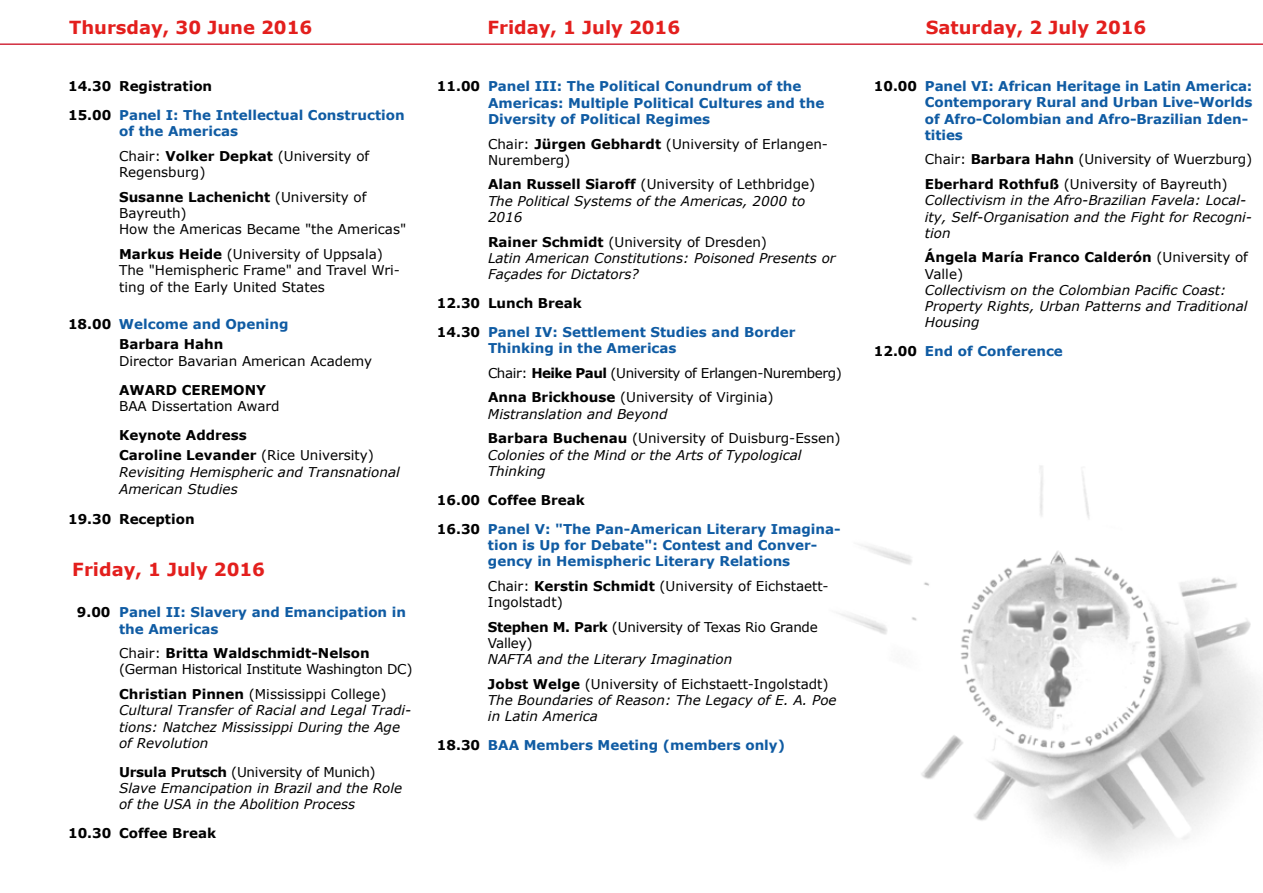
<style>
.page{position:relative;width:1263px;height:893px;background:#fff}
.page>*{position:absolute;margin:0;border:0;box-sizing:border-box;transform-origin:0 0}
.t1{font:700 18px "Verdana";color:#e31f1d}
.t2{font:italic 13.5px/16.2px "Verdana";color:#000}
.t3{font:700 13.5px/16.2px "Verdana";color:#0f5ba3}
.t4{font:13.5px/24.8px "Verdana";color:#000}
.t5{font:700 13.5px/20.4px "Verdana";color:#000}
.t6{font:13.5px/16.2px "Verdana";letter-spacing:-.02em;color:#000}
.t7{font:13.5px/24.8px "Verdana";letter-spacing:-.03em;color:#000}
.s1{color:#000}
.s2{font-weight:700;color:#0f5ba3}
.s3{font-weight:700}
.s4{font-weight:400}
.s5{font-weight:700;font-style:normal}
.s6{font-style:normal}
.s7{font-style:italic}
</style>
<div class="page">
<img style="left:838px;top:466px;width:423px;height:393px">
<hr style="left:0;top:43px;width:1263px;height:2px;background:#d22d3f">
<h1 class="t1" style="left:69px;top:15px;width:245px">Thursday, 30 June 2016</h1>
<h1 class="t1" style="left:487px;top:15px;width:194px">Friday, 1 July 2016</h1>
<h1 class="t1" style="left:926px;top:15px;width:222px">Saturday, 2 July 2016</h1>
<p class="t3" style="left:68px;top:72px;width:338px;line-height:29px"><span class="s1">14.30 Registration<br>15.00</span> Panel I: The Intellectual Construction</p>
<p class="t4" style="left:119px;top:119px;width:252px"><span class="s2">of the Americas<br></span>Chair: <span class="s3">Volker Depkat</span> (University of</p>
<p class="t4" style="left:119px;top:160px;width:249px">Regensburg)<br><span class="s3">Susanne Lachenicht</span> (University of</p>
<p class="t4" style="left:119px;top:205px;width:289px;line-height:16.2px">Bayreuth)<br>How the Americas Became "the Americas"</p>
<p class="t4" style="left:119px;top:246px;width:282px;line-height:16.2px"><span class="s3">Markus Heide</span> (University of Uppsala)<br>The "Hemispheric Frame" and Travel Wri&shy;ting of the Early United States</p>
<p class="t3" style="left:119px;top:314px;width:171px;line-height:20.4px;text-indent:-51px"><span class="s1">18.00</span> Welcome and Opening<br><span class="s1">Barbara Hahn</span></p>
<p class="t4" style="left:119px;top:348px;width:255px">Director Bavarian American Academy</p>
<p class="t5" style="left:119px;top:379px;width:148px">AWARD CEREMONY</p>
<p class="t4" style="left:119px;top:393px;width:162px">BAA Dissertation Award</p>
<p class="t5" style="left:119px;top:424px;width:256px">Keynote Address<br>Caroline Levander <span class="s4">(Rice University)</span></p>
<p class="t2" style="left:119px;top:464px;width:282px">Revisiting Hemispheric and Transnational<br>American Studies</p>
<p class="t5" style="left:68px;top:509px;width:128px">19.30 Reception</p>
<h1 class="t1" style="left:72px;top:556px;width:194px">Friday, 1 July 2016</h1>
<p class="t3" style="left:119px;top:604px;width:288px;text-indent:-42px"><span class="s1">9.00</span> Panel II: Slavery and Emancipation in the Americas</p>
<p class="t6" style="left:119px;top:645px;width:295px">Chair: <span class="s3">Britta Waldschmidt-Nelson </span>(German Historical Institute Washington DC)</p>
<p class="t2" style="left:119px;top:686px;width:294px"><span class="s5">Christian Pinnen</span> <span class="s6">(Mississippi College)<br></span>Cultural Transfer of Racial and Legal Tradi&shy;tions: Natchez Mississippi During the Age of Revolution</p>
<p class="t2" style="left:119px;top:763px;width:285px"><span class="s5">Ursula Prutsch</span> <span class="s6">(University of Munich)<br></span>Slave Emancipation in Brazil and the Role of the USA in the Abolition Process</p>
<p class="t5" style="left:68px;top:823px;width:150px">10.30 Coffee Break</p>
<p class="t3" style="left:488px;top:78px;width:338px;text-indent:-51px"><span class="s1">11.00</span> Panel III: The Political Conundrum of the<br>Americas: Multiple Political Cultures and the<br>Diversity of Political Regimes</p>
<p class="t4" style="left:488px;top:135px;width:342px;line-height:16.2px">Chair: <span class="s3">Jürgen Gebhardt</span> (University of Erlangen-<br>Nuremberg)</p>
<p class="t2" style="left:488px;top:176px;width:329px"><span class="s5">Alan Russell Siaroff</span> <span class="s6">(University of Lethbridge)<br></span>The Political Systems of the Americas, 2000 to<br>2016</p>
<p class="t2" style="left:488px;top:233px;width:349px"><span class="s5">Rainer Schmidt</span> <span class="s6">(University of Dresden)<br></span>Latin American Constitutions: Poisoned Presents or<br>Façades for Dictators?</p>
<p class="t3" style="left:437px;top:288px;width:360px;line-height:29px"><span class="s1">12.30 Lunch Break<br>14.30</span> Panel IV: Settlement Studies and Border</p>
<p class="t7" style="left:488px;top:336px;width:356px"><span class="s2">Thinking in the Americas<br></span>Chair: <span class="s3">Heike Paul</span> (University of Erlangen-Nuremberg)<br><span class="s3">Anna Brickhouse</span> (University of Virginia)</p>
<p class="t4" style="left:488px;top:401px;width:354px"><span class="s7">Mistranslation and Beyond<br></span><span class="s3">Barbara Buchenau</span> (University of Duisburg-Essen)</p>
<p class="t2" style="left:488px;top:446px;width:315px">Colonies of the Mind or the Arts of Typological<br>Thinking</p>
<p class="t3" style="left:437px;top:485px;width:405px;line-height:29px"><span class="s1">16.00 Coffee Break<br>16.30</span> Panel V: "The Pan-American Literary Imagina-</p>
<p class="t3" style="left:488px;top:537px;width:331px">tion is Up for Debate": Contest and Conver&shy;gency in Hemispheric Literary Relations</p>
<p class="t4" style="left:488px;top:578px;width:342px;line-height:16.2px">Chair: <span class="s3">Kerstin Schmidt</span> (University of Eichstaett-<br>Ingolstadt)</p>
<p class="t6" style="left:488px;top:619px;width:331px"><span class="s3">Stephen M. Park</span> (University of Texas Rio Grande<br>Valley)</p>
<p class="t4" style="left:488px;top:647px;width:342px"><span class="s7">NAFTA and the Literary Imagination<br></span><span class="s3">Jobst Welge</span> (University of Eichstaett-Ingolstadt)</p>
<p class="t2" style="left:488px;top:692px;width:350px">The Boundaries of Reason: The Legacy of E. A. Poe in Latin America</p>
<p class="t3" style="left:437px;top:737px;width:350px"><span class="s1">18.30</span> BAA Members Meeting (members only)</p>
<p class="t3" style="left:925px;top:78px;width:329px;text-indent:-51px"><span class="s1">10.00</span> Panel VI: African Heritage in Latin America:<br>Contemporary Rural and Urban Live-Worlds of Afro-Colombian and Afro-Brazilian Iden&shy;tities</p>
<p class="t4" style="left:925px;top:147px;width:329px">Chair: <span class="s3">Barbara Hahn</span> (University of Wuerzburg)<br><span class="s3">Eberhard Rothfuß</span> (University of Bayreuth)</p>
<p class="t2" style="left:925px;top:192px;width:329px">Collectivism in the Afro-Brazilian Favela: Local&shy;ity, Self-Organisation and the Fight for Recogni&shy;tion</p>
<p class="t5" style="left:925px;top:249px;width:325px;line-height:16.2px">Ángela María Franco Calderón <span class="s4">(University of<br>Valle)</span></p>
<p class="t2" style="left:925px;top:282px;width:324px">Collectivism on the Colombian Pacific Coast:<br>Property Rights, Urban Patterns and Traditional<br>Housing</p>
<p class="t3" style="left:874px;top:343px;width:190px"><span class="s1">12.00</span> End of Conference</p>
</div>
